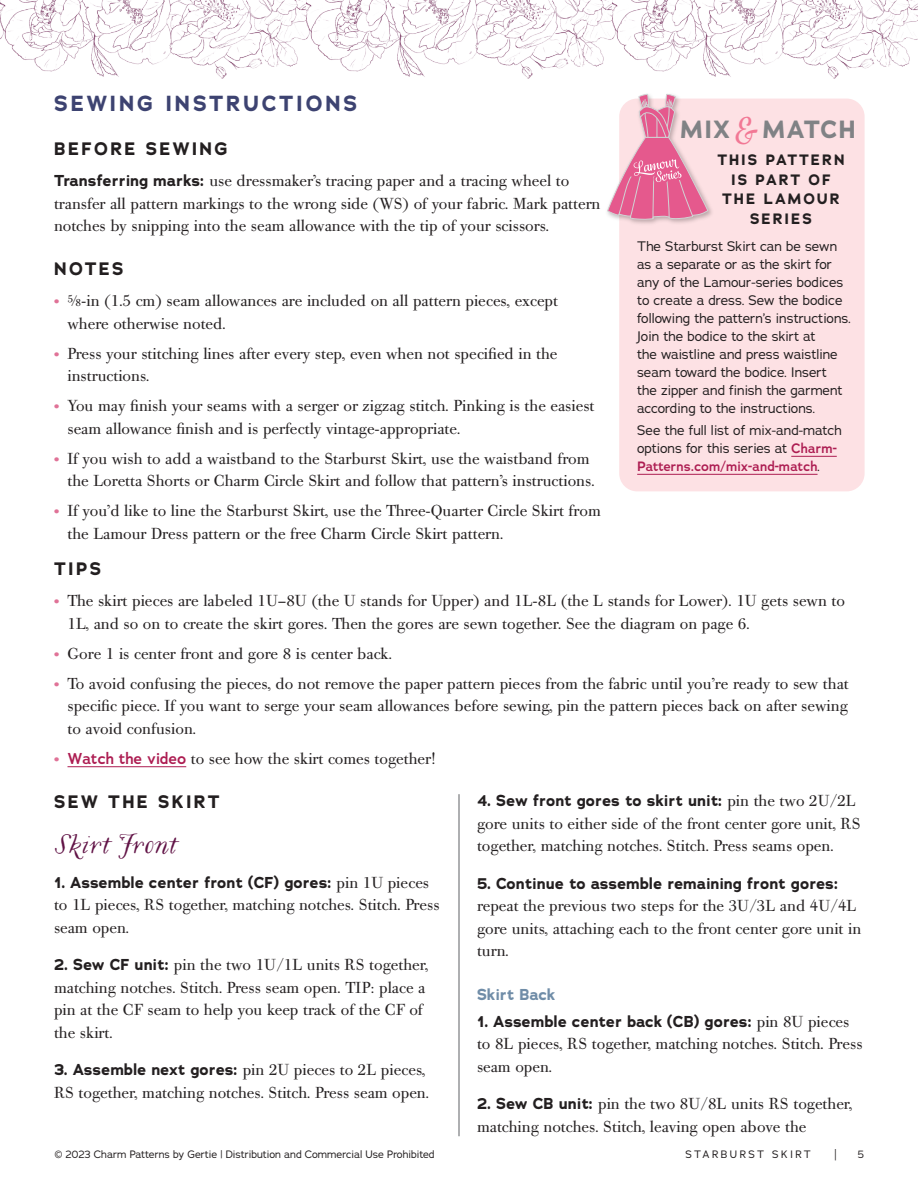
<style>
.page{position:relative;width:918px;height:1188px;background:#fff}
.page>*{position:absolute;margin:0;border:0;box-sizing:border-box;transform-origin:0 0}
.Body_subhead_Woolen{font:40.5px "Woolen";letter-spacing:-.01em;color:#611346}
.t1{font:700 24.9px "Adrianna";letter-spacing:.055em;color:#808285}
.Section_subhead{font:700 21.75px "Adrianna";letter-spacing:.13em;color:#3d4371}
.Body_subhead_1{font:700 18px "Adrianna";letter-spacing:.13em;color:#231f20}
.Body{font:15.75px/22.5px "Bodoni Old Face BE";color:#231f20}
.Body_subhead_2{font:700 15.75px "Adrianna";color:#708da8}
.Body_subhead_1-2{font:700 15px/19.5px "Adrianna";letter-spacing:.13em;color:#231f20;text-align:center}
.t2{font:14.7px "Adrianna";color:#231f20;scale:.71 1}
.Sidebar{font:13.5px/18px "Adrianna";color:#231f20}
.t3{font:10.5px "Adrianna";color:#231f20}
.t4{font:10.5px "Adrianna";letter-spacing:.23em;color:#231f20}
.s1{font-family:"Adrianna";font-weight:700}
.s2{font-family:"Adrianna";font-weight:700;font-size:13.5px;color:#e07297}
.s3{font-family:"Adrianna";font-weight:600;color:#ad1d52}
.s4{font-family:"Jazz Script 1";font-weight:400;font-size:33px;color:#f27895}
.s5{font-weight:600;color:#ad1d52}
</style>
<div class="page">
<hr style="left:68px;top:766px;width:118px;height:1px;background:#ad1d52">
<img style="left:0;top:0;width:918px;height:78px">
<div style="left:619px;top:99px;width:246px;height:392px;background:#fde1e4;border-radius:18px"></div>
<svg style="left:607px;top:94px;width:102px;height:130px"></svg>
<hr style="left:791px;top:456px;width:46px;height:1px;background:#ad1d52">
<hr style="left:637px;top:474px;width:181px;height:1px;background:#ad1d52">
<hr style="left:459px;top:794px;width:1px;height:342px;background:#949698">
<p class="Section_subhead" style="left:54px;top:89px;width:304px">SEWING INSTRUCTIONS</p>
<p class="Body_subhead_1" style="left:54px;top:136px;width:175px">BEFORE SEWING</p>
<p class="Body" style="left:54px;top:170px;width:548px"><span class="s1">Transferring marks:</span> use dressmaker’s tracing paper and a tracing wheel to transfer all pattern markings to the wrong side (WS) of your fabric. Mark pattern notches by snipping into the seam allowance with the tip of your scissors.</p>
<p class="Body_subhead_1" style="left:54px;top:256px;width:71px">NOTES</p>
<p class="Body" style="left:68px;top:290px;width:492px;text-indent:-14px"><span class="s2">•</span> ⅝-in (1.5 cm) seam allowances are included on all pattern pieces, except where otherwise noted.</p>
<p class="Body" style="left:68px;top:342px;width:491px;text-indent:-14px"><span class="s2">•</span> Press your stitching lines after every step, even when not specified in the instructions.</p>
<p class="Body" style="left:68px;top:395px;width:529px;text-indent:-14px"><span class="s2">•</span> You may finish your seams with a serger or zigzag stitch. Pinking is the easiest seam allowance finish and is perfectly vintage-appropriate.</p>
<p class="Body" style="left:68px;top:447px;width:529px;text-indent:-14px"><span class="s2">•</span> If you wish to add a waistband to the Starburst Skirt, use the waistband from the Loretta Shorts or Charm Circle Skirt and follow that pattern’s instructions.</p>
<p class="Body" style="left:68px;top:500px;width:535px;text-indent:-14px"><span class="s2">•</span> If you’d like to line the Starburst Skirt, use the Three-Quarter Circle Skirt from the Lamour Dress pattern or the free Charm Circle Skirt pattern.</p>
<p class="Body_subhead_1" style="left:54px;top:556px;width:49px">TIPS</p>
<p class="Body" style="left:68px;top:590px;width:779px;text-indent:-14px"><span class="s2">•</span> The skirt pieces are labeled 1U–8U (the U stands for Upper) and 1L-8L (the L stands for Lower). 1U gets sewn to<br>1L, and so on to create the skirt gores. Then the gores are sewn together. See the diagram on page 6.</p>
<p class="Body" style="left:54px;top:642px;width:340px"><span class="s2">•</span> Gore 1 is center front and gore 8 is center back.</p>
<p class="Body" style="left:68px;top:672px;width:783px;text-align:justify;text-indent:-14px"><span class="s2">•</span> To avoid confusing the pieces, do not remove the paper pattern pieces from the fabric until you’re ready to sew that specific piece. If you want to serge your seam allowances before sewing, pin the pattern pieces back on after sewing to avoid confusion.</p>
<p class="Body" style="left:54px;top:747px;width:383px"><span class="s2">•</span> <span class="s3">Watch the video</span> to see how the skirt comes together!</p>
<p class="t1" style="left:681px;top:112px;width:177px">MIX <span class="s4">&amp;</span> MATCH</p>
<p class="Body_subhead_1-2" style="left:717px;top:150px;width:129px">THIS PATTERN<br>IS PART OF<br>THE LAMOUR<br>SERIES</p>
<p class="Sidebar" style="left:637px;top:237px;width:215px">The Starburst Skirt can be sewn as a separate or as the skirt for any of the Lamour-series bodices to create a dress. Sew the bodice following the pattern’s instructions.<br>Join the bodice to the skirt at<br>the waistline and press waistline seam toward the bodice. Insert<br>the zipper and finish the garment according to the instructions.</p>
<p class="Sidebar" style="left:637px;top:421px;width:206px">See the full list of mix-and-match options for this series at <span class="s5">Charm-<br>Patterns.com/mix-and-match</span>.</p>
<p class="Body_subhead_1" style="left:54px;top:790px;width:167px">SEW THE SKIRT</p>
<p class="Body_subhead_Woolen" style="left:54px;top:826px;width:126px">Skirt Front</p>
<p class="Body" style="left:54px;top:871px;width:387px"><span class="s1">1. Assemble center front (CF) gores:</span> pin 1U pieces to 1L pieces, RS together, matching notches. Stitch. Press seam open.</p>
<p class="Body" style="left:54px;top:954px;width:376px"><span class="s1">2. Sew CF unit:</span> pin the two 1U/1L units RS together, matching notches. Stitch. Press seam open. TIP: place a pin at the CF seam to help you keep track of the CF of the skirt.</p>
<p class="Body" style="left:54px;top:1059px;width:377px"><span class="s1">3. Assemble next gores:</span> pin 2U pieces to 2L pieces,<br>RS together, matching notches. Stitch. Press seam open.</p>
<p class="Body" style="left:477px;top:790px;width:385px"><span class="s1">4. Sew front gores to skirt unit:</span> pin the two 2U/2L gore units to either side of the front center gore unit, RS together, matching notches. Stitch. Press seams open.</p>
<p class="Body" style="left:477px;top:873px;width:386px"><span class="s1">5. Continue to assemble remaining front gores: </span>repeat the previous two steps for the 3U/3L and 4U/4L gore units, attaching each to the front center gore unit in turn.</p>
<p class="Body_subhead_2" style="left:477px;top:984px;width:80px">Skirt Back</p>
<p class="Body" style="left:477px;top:1011px;width:387px"><span class="s1">1. Assemble center back (CB) gores:</span> pin 8U pieces to 8L pieces, RS together, matching notches. Stitch. Press seam open.</p>
<p class="Body" style="left:477px;top:1093px;width:377px"><span class="s1">2. Sew CB unit:</span> pin the two 8U/8L units RS together, matching notches. Stitch, leaving open above the</p>
<p class="t4" style="left:685px;top:1148px;width:127px">STARBURST SKIRT</p>
<p class="t2" style="left:834px;top:1145px;width:5px">|</p>
<p class="t3" style="left:55px;top:1148px;width:381px">© 2023 Charm Patterns by Gertie | Distribution and Commercial Use Prohibited</p>
<p class="t3" style="left:858px;top:1148px;width:8px">5</p>
</div>
